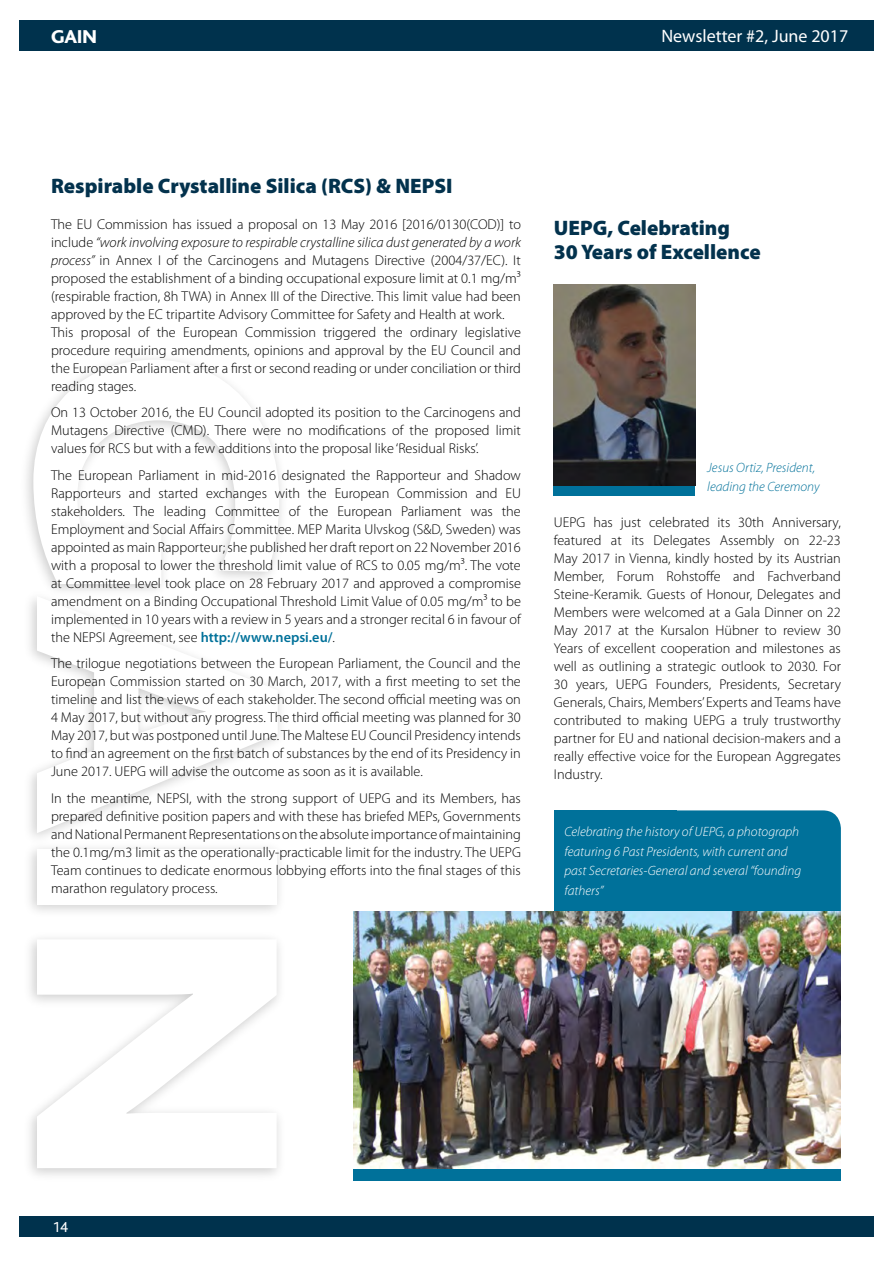
<style>
.page{position:relative;width:893px;height:1263px;background:#fff}
.page>*{position:absolute;margin:0;border:0;box-sizing:border-box;transform-origin:0 0}
.t1{font:900 21px/24px "Myriad Pro";color:#03324d}
.t2{font:800 19.5px "Bliss";color:#fff}
.t3{font:18px "Myriad Pro";color:#fff}
.t4{font:15px "Bliss";color:#fff}
.t5{font:300 14.25px/18px "Myriad Pro";color:#000;text-align:justify}
.t6{font:italic 300 13.5px/19.5px "Myriad Pro";color:#fff}
.t7{font:italic 300 13.5px/19.5px "Myriad Pro";color:#00719a}
.s1{font-style:italic}
.s2{font-weight:600;color:#00719a}
</style>
<div class="page">
<svg style="left:33px;top:360px;width:246px;height:224px"></svg>
<svg style="left:37px;top:596px;width:241px;height:237px"></svg>
<svg style="left:37px;top:939px;width:240px;height:229px"></svg>
<div style="left:19px;top:1216px;width:854px;height:21px;background:#00324d"></div>
<div style="left:19px;top:20px;width:854px;height:31px;background:#00324d"></div>
<div style="left:554px;top:308px;width:141px;height:188px;background:#00719a"></div>
<img style="left:554px;top:284px;width:141px;height:201px">
<div style="left:353px;top:944px;width:488px;height:236px;background:#00719a"></div>
<div style="left:554px;top:810px;width:122px;height:236px;background:#00719a"></div>
<div style="left:641px;top:810px;width:200px;height:236px;background:#00719a;border-radius:18px"></div>
<img style="left:353px;top:911px;width:488px;height:258px">
<h2 class="t2" style="left:51px;top:27px;width:47px">GAIN</h2>
<p class="t3" style="left:661px;top:25px;width:188px">Newsletter #2, June 2017</p>
<h1 class="t1" style="left:51px;top:173px;width:403px">Respirable Crystalline Silica (RCS) &amp; NEPSI</h1>
<p class="t5" style="left:51px;top:215px;width:471px;text-align:left">The EU Commission has issued a proposal on 13 May 2016 [2016/0130(COD)] to include <span class="s1">“work involving exposure to respirable crystalline silica dust generated by a work process”</span> in Annex I of the Carcinogens and Mutagens Directive (2004/37/EC). It proposed the establishment of a binding occupational exposure limit at 0.1 mg/m³ (respirable fraction, 8h TWA) in Annex III of the Directive. This limit value had been approved by the EC tripartite Advisory Committee for Safety and Health at work.<br>This proposal of the European Commission triggered the ordinary legislative procedure requiring amendments, opinions and approval by the EU Council and the European Parliament after a first or second reading or under conciliation or third reading stages.</p>
<p class="t5" style="left:51px;top:404px;width:471px">On 13 October 2016, the EU Council adopted its position to the Carcinogens and Mutagens Directive (CMD). There were no modifications of the proposed limit values for RCS but with a few additions into the proposal like ‘Residual Risks’.</p>
<p class="t5" style="left:51px;top:466px;width:471px">The European Parliament in mid-2016 designated the Rapporteur and Shadow Rapporteurs and started exchanges with the European Commission and EU stakeholders. The leading Committee of the European Parliament was the Employment and Social Affairs Committee. MEP Marita Ulvskog (S&amp;D, Sweden) was appointed as main Rapporteur; she published her draft report on 22 November 2016 with a proposal to lower the threshold limit value of RCS to 0.05 mg/m³. The vote at Committee level took place on 28 February 2017 and approved a compromise amendment on a Binding Occupational Threshold Limit Value of 0.05 mg/m³ to be implemented in 10 years with a review in 5 years and a stronger recital 6 in favour of the NEPSI Agreement, see <span class="s2">http://www.nepsi.eu/</span>.</p>
<p class="t5" style="left:51px;top:655px;width:471px">The trilogue negotiations between the European Parliament, the Council and the European Commission started on 30 March, 2017, with a first meeting to set the timeline and list the views of each stakeholder. The second official meeting was on 4 May 2017, but without any progress. The third official meeting was planned for 30<br>May 2017, but was postponed until June. The Maltese EU Council Presidency intends to find an agreement on the first batch of substances by the end of its Presidency in June 2017. UEPG will advise the outcome as soon as it is available.</p>
<p class="t5" style="left:51px;top:789px;width:471px">In the meantime, NEPSI, with the strong support of UEPG and its Members, has prepared definitive position papers and with these has briefed MEPs, Governments and National Permanent Representations on the absolute importance of maintaining the 0.1mg/m3 limit as the operationally-practicable limit for the industry. The UEPG Team continues to dedicate enormous lobbying efforts into the final stages of this marathon regulatory process.</p>
<h1 class="t1" style="left:554px;top:215px;width:208px">UEPG, Celebrating<br>30 Years of Excellence</h1>
<p class="t7" style="left:707px;top:457px;width:114px">Jesus Ortiz, President, leading the Ceremony</p>
<p class="t5" style="left:554px;top:514px;width:289px">UEPG has just celebrated its 30th Anniversary, featured at its Delegates Assembly on 22-23<br>May 2017 in Vienna, kindly hosted by its Austrian Member, Forum Rohstoffe and Fachverband Steine-Keramik. Guests of Honour, Delegates and Members were welcomed at a Gala Dinner on 22<br>May 2017 at the Kursalon Hübner to review 30<br>Years of excellent cooperation and milestones as well as outlining a strategic outlook to 2030. For 30 years, UEPG Founders, Presidents, Secretary Generals, Chairs, Members’ Experts and Teams have contributed to making UEPG a truly trustworthy partner for EU and national decision-makers and a really effective voice for the European Aggregates Industry.</p>
<p class="t6" style="left:564px;top:822px;width:238px">Celebrating the history of UEPG, a photograph featuring 6 Past Presidents, with current and past Secretaries-General and several “founding fathers”</p>
<p class="t4" style="left:52px;top:1219px;width:17px">14</p>
</div>
